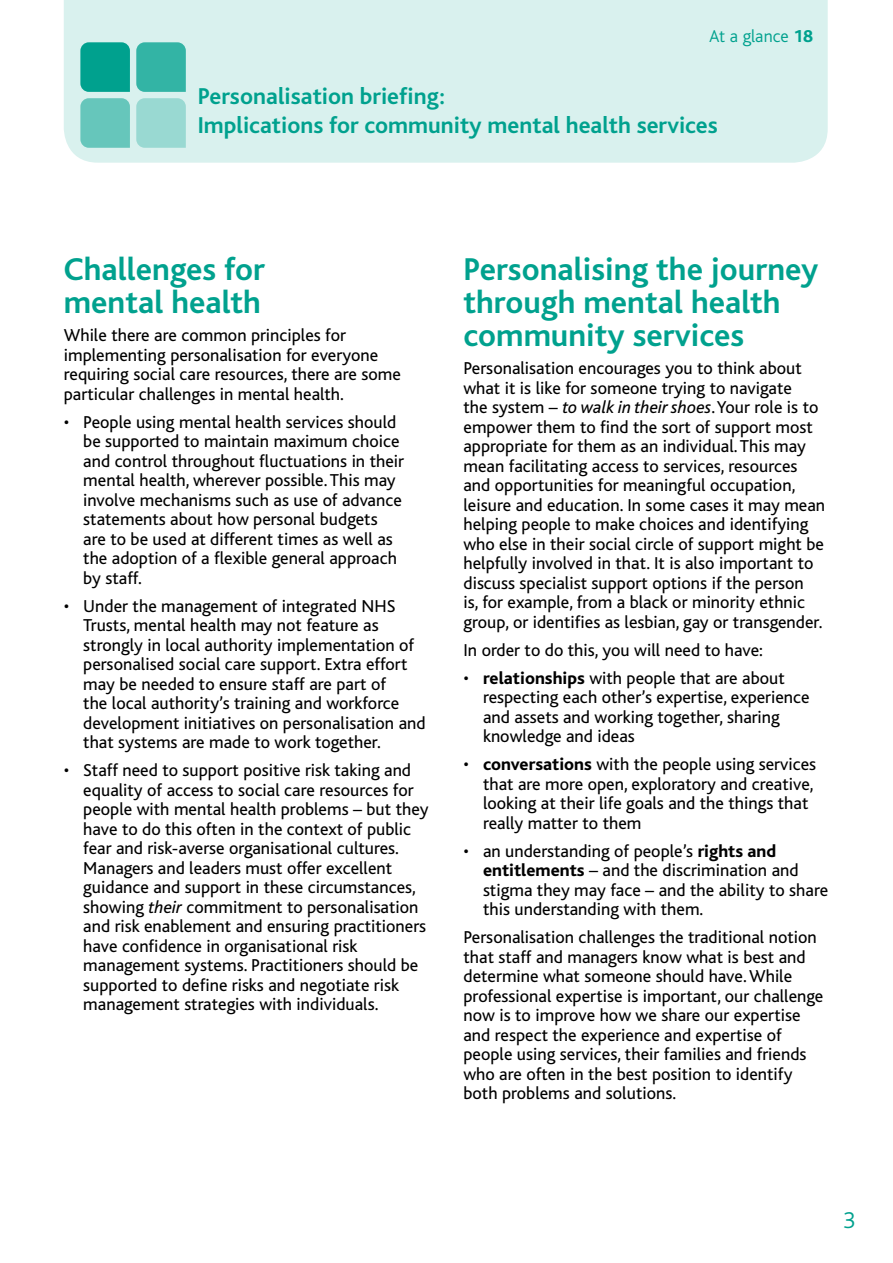
<style>
.page{position:relative;width:893px;height:1263px;background:#fff}
.page>*{position:absolute;margin:0;border:0;box-sizing:border-box;transform-origin:0 0}
.t1{font:700 33px/33px "Bliss";color:#00a18e}
.t2{font:700 24px/28.8px "Bliss";color:#00a18e}
.t3{font:300 24px "Bliss";color:#00a18e}
.t4{font:18px/19.5px "Bliss";color:#000}
.t5{font:300 18px "Bliss";color:#00a18e}
.s1{font-weight:800}
.s2{font-style:italic}
</style>
<div class="page">
<div style="left:64px;top:0;width:764px;height:163px;background:#d9f1ee"></div>
<svg style="left:80px;top:42px;width:50px;height:50px;background:#07a391"></svg>
<svg style="left:136px;top:42px;width:50px;height:50px;background:#39b6a7"></svg>
<svg style="left:80px;top:98px;width:50px;height:50px;background:#6ac7bc"></svg>
<svg style="left:136px;top:98px;width:50px;height:50px;background:#9bd9d3"></svg>
<p class="t5" style="left:709px;top:26px;width:106px">At a glance <span class="s1">18</span></p>
<h2 class="t2" style="left:198px;top:82px;width:522px">Personalisation briefing:<br>Implications for community mental health services</h2>
<h1 class="t1" style="left:64px;top:254px;width:203px">Challenges for mental health</h1>
<p class="t4" style="left:64px;top:326px;width:339px">While there are common principles for implementing personalisation for everyone requiring social care resources, there are some particular challenges in mental health.</p>
<p class="t4" style="left:83px;top:413px;width:322px;text-indent:-19px">• People using mental health services should be supported to maintain maximum choice and control throughout fluctuations in their mental health, wherever possible. This may involve mechanisms such as use of advance statements about how personal budgets are to be used at different times as well as the adoption of a flexible general approach by staff.</p>
<p class="t4" style="left:83px;top:596px;width:344px;text-indent:-19px">• Under the management of integrated NHS Trusts, mental health may not feature as strongly in local authority implementation of personalised social care support. Extra effort may be needed to ensure staff are part of<br>the local authority’s training and workforce development initiatives on personalisation and that systems are made to work together.</p>
<p class="t4" style="left:83px;top:761px;width:347px;text-indent:-19px">• Staff need to support positive risk taking and equality of access to social care resources for people with mental health problems – but they have to do this often in the context of public fear and risk-averse organisational cultures.<br>Managers and leaders must offer excellent guidance and support in these circumstances, showing <span class="s2">their</span> commitment to personalisation and risk enablement and ensuring practitioners have confidence in organisational risk management systems. Practitioners should be supported to define risks and negotiate risk management strategies with individuals.</p>
<h1 class="t1" style="left:463px;top:254px;width:357px">Personalising the journey through mental health community services</h1>
<p class="t4" style="left:463px;top:359px;width:363px">Personalisation encourages you to think about what it is like for someone trying to navigate<br>the system – <span class="s2">to walk in their shoes</span>. Your role is to empower them to find the sort of support most appropriate for them as an individual. This may mean facilitating access to services, resources and opportunities for meaningful occupation, leisure and education. In some cases it may mean helping people to make choices and identifying who else in their social circle of support might be helpfully involved in that. It is also important to discuss specialist support options if the person<br>is, for example, from a black or minority ethnic group, or identifies as lesbian, gay or transgender.</p>
<p class="t4" style="left:463px;top:640px;width:301px">In order to do this, you will need to have:</p>
<p class="t4" style="left:483px;top:668px;width:328px;text-indent:-19px">• <span class="s1">relationships</span> with people that are about respecting each other’s expertise, experience and assets and working together, sharing knowledge and ideas</p>
<p class="t4" style="left:483px;top:755px;width:335px;text-indent:-19px">• <span class="s1">conversations</span> with the people using services that are more open, exploratory and creative, looking at their life goals and the things that really matter to them</p>
<p class="t4" style="left:483px;top:841px;width:347px;text-indent:-19px">• an understanding of people’s <span class="s1">rights and entitlements</span> – and the discrimination and stigma they may face – and the ability to share this understanding with them.</p>
<p class="t4" style="left:463px;top:928px;width:361px">Personalisation challenges the traditional notion that staff and managers know what is best and determine what someone should have. While professional expertise is important, our challenge now is to improve how we share our expertise and respect the experience and expertise of people using services, their families and friends who are often in the best position to identify both problems and solutions.</p>
<h2 class="t3" style="left:843px;top:1207px;width:14px">3</h2>
</div>
